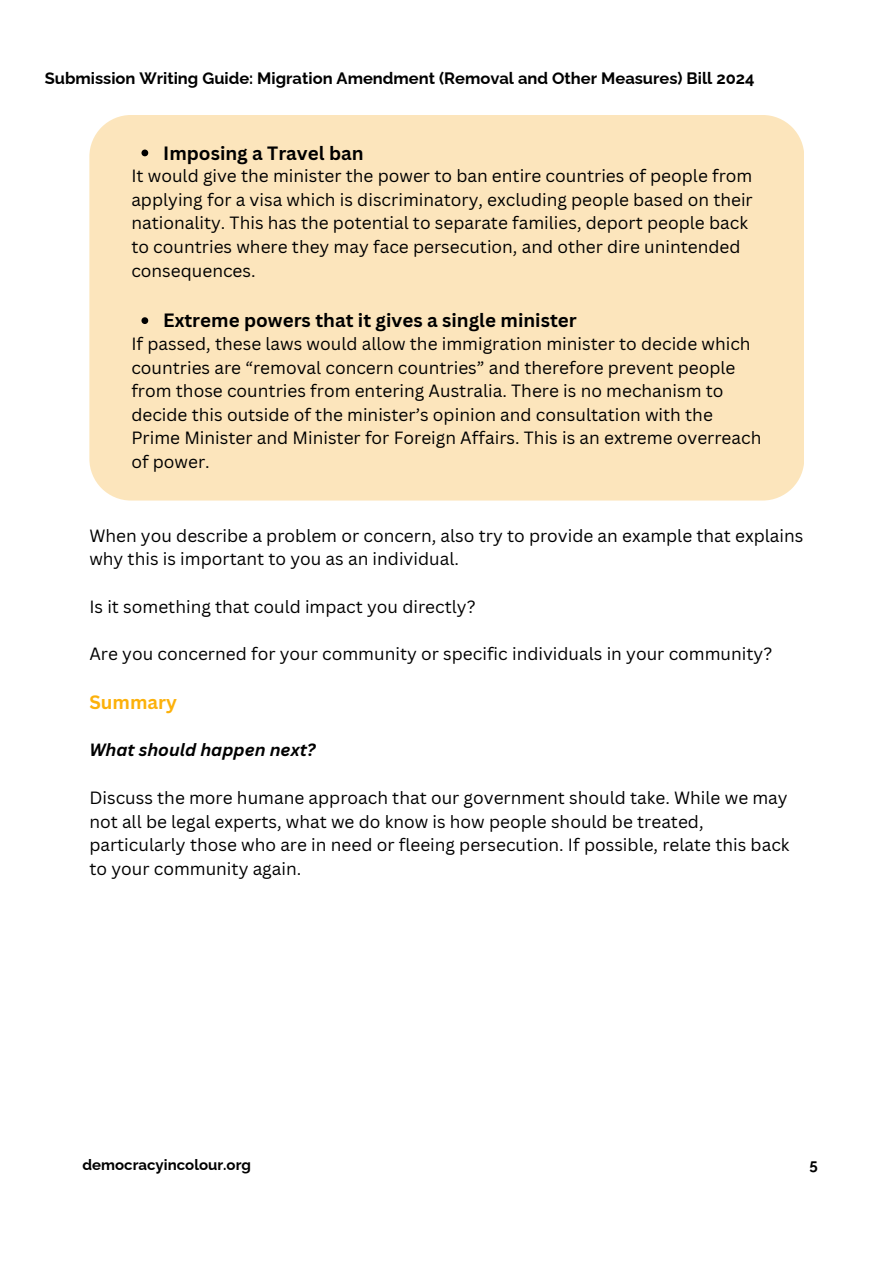
<style>
.page{position:relative;width:894px;height:1264px;background:#fff}
.page>*{position:absolute;margin:0;border:0;box-sizing:border-box;transform-origin:0 0}
.t1{font:700 18.75px "Canva Sans";color:#000}
.t2{font:700 18.75px "Canva Sans";color:#fcb10b}
.t3{font:17.25px/23.7px "Canva Sans";color:#000}
.t4{font:italic 700 17.25px "Canva Sans";color:#000}
.t5{font:700 16.5px "Raleway";color:#000}
.t6{font:700 15px "Raleway";color:#000}
</style>
<div class="page">
<div style="left:89px;top:115px;width:714px;height:385px;background:#fce5bc"></div>
<svg style="left:141px;top:149px;width:7px;height:7px"></svg>
<svg style="left:141px;top:317px;width:7px;height:7px"></svg>
<p class="t5" style="left:45px;top:69px;width:711px">Submission Writing Guide: Migration Amendment (Removal and Other Measures) Bill 2024</p>
<p class="t1" style="left:163px;top:140px;width:202px">Imposing a Travel ban</p>
<p class="t3" style="left:131px;top:164px;width:622px">It would give the minister the power to ban entire countries of people from applying for a visa which is discriminatory, excluding people based on their nationality. This has the potential to separate families, deport people back to countries where they may face persecution, and other dire unintended consequences.</p>
<p class="t1" style="left:163px;top:307px;width:415px">Extreme powers that it gives a single minister</p>
<p class="t3" style="left:131px;top:331px;width:631px">If passed, these laws would allow the immigration minister to decide which countries are “removal concern countries” and therefore prevent people from those countries from entering Australia. There is no mechanism to decide this outside of the minister’s opinion and consultation with the Prime Minister and Minister for Foreign Affairs. This is an extreme overreach of power.</p>
<p class="t3" style="left:89px;top:523px;width:715px">When you describe a problem or concern, also try to provide an example that explains why this is important to you as an individual.</p>
<p class="t3" style="left:89px;top:594px;width:387px">Is it something that could impact you directly?</p>
<p class="t3" style="left:89px;top:641px;width:684px">Are you concerned for your community or specific individuals in your community?</p>
<p class="t2" style="left:89px;top:689px;width:89px">Summary</p>
<p class="t4" style="left:89px;top:737px;width:228px">What should happen next?</p>
<p class="t3" style="left:89px;top:785px;width:701px">Discuss the more humane approach that our government should take. While we may not all be legal experts, what we do know is how people should be treated, particularly those who are in need or fleeing persecution. If possible, relate this back to your community again.</p>
<p class="t6" style="left:83px;top:1155px;width:170px">democracyincolour.org</p>
<p class="t6" style="left:809px;top:1155px;width:10px">5</p>
</div>
